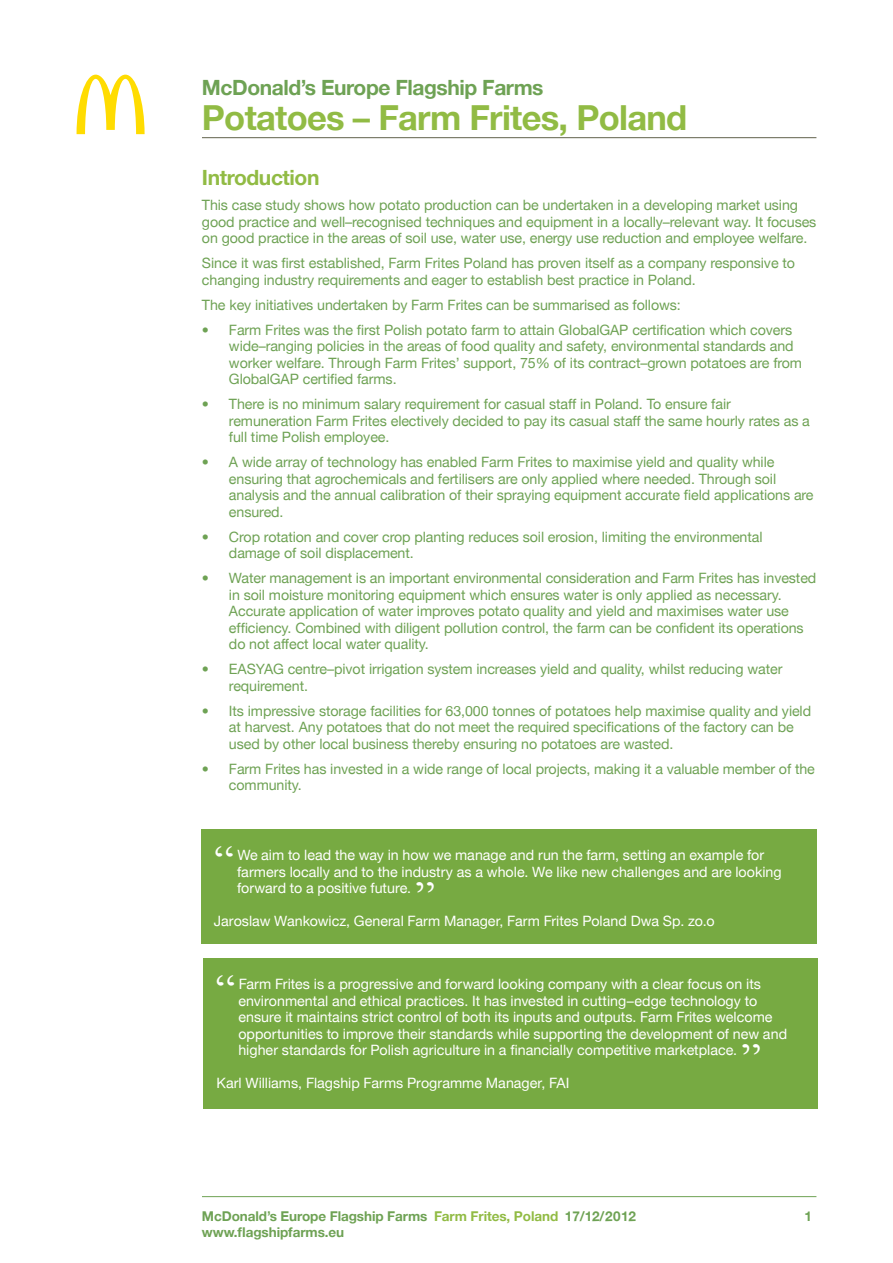
<style>
.page{position:relative;width:893px;height:1263px;background:#fff}
.page>*{position:absolute;margin:0;border:0;box-sizing:border-box;transform-origin:0 0}
.R__main_body{font:45px "Times New Roman";color:#fff}
.t1{font:700 34.5px "Helvetica Neue";letter-spacing:-.02em;color:#91bb44}
.t2{font:700 21px "Helvetica Neue";letter-spacing:-.02em;color:#6ea254}
.t3{font:700 21px "Helvetica Neue";letter-spacing:-.02em;color:#91bb44}
.larger_intro{font:14.25px/16.5px "Helvetica Neue";letter-spacing:-.005em;color:#6ea254}
.R__main_body-2{font:14.25px/16.5px "Helvetica Neue";color:#fff}
.t4{font:700 13.5px "Helvetica Neue";letter-spacing:-.005em;color:#6ea254}
.s1{color:#91bb44}
</style>
<div class="page">
<hr style="left:202px;top:1196px;width:614px;height:1px;background:#6ea254">
<svg style="left:77px;top:75px;width:68px;height:59px"></svg>
<hr style="left:202px;top:137px;width:614px;height:1px;background:#60614b">
<div style="left:202px;top:829px;width:615px;height:115px;background:#77aa42"></div>
<div style="left:203px;top:958px;width:614px;height:150px;background:#77aa42"></div>
<p class="t2" style="left:202px;top:75px;width:343px">McDonald’s Europe Flagship Farms</p>
<p class="t1" style="left:202px;top:96px;width:487px">Potatoes – Farm Frites, Poland</p>
<p class="t3" style="left:202px;top:165px;width:119px">Introduction</p>
<p class="larger_intro" style="left:202px;top:197px;width:616px">This case study shows how potato production can be undertaken in a developing market using good practice and well–recognised techniques and equipment in a locally–relevant way. It focuses on good practice in the areas of soil use, water use, energy use reduction and employee welfare.</p>
<p class="larger_intro" style="left:202px;top:255px;width:595px">Since it was first established, Farm Frites Poland has proven itself as a company responsive to changing industry requirements and eager to establish best practice in Poland.</p>
<p class="larger_intro" style="left:202px;top:296px;width:480px">The key initiatives undertaken by Farm Frites can be summarised as follows:</p>
<p class="larger_intro" style="left:229px;top:321px;width:575px;text-indent:-27px">• Farm Frites was the first Polish potato farm to attain GlobalGAP certification which covers wide–ranging policies in the areas of food quality and safety, environmental standards and worker welfare. Through Farm Frites’ support, 75% of its contract–grown potatoes are from GlobalGAP certified farms.</p>
<p class="larger_intro" style="left:229px;top:396px;width:582px;text-indent:-27px">• There is no minimum salary requirement for casual staff in Poland. To ensure fair remuneration Farm Frites electively decided to pay its casual staff the same hourly rates as a full time Polish employee.</p>
<p class="larger_intro" style="left:229px;top:454px;width:586px;text-indent:-27px">• A wide array of technology has enabled Farm Frites to maximise yield and quality while ensuring that agrochemicals and fertilisers are only applied where needed. Through soil analysis and the annual calibration of their spraying equipment accurate field applications are ensured.</p>
<p class="larger_intro" style="left:229px;top:528px;width:535px;text-indent:-27px">• Crop rotation and cover crop planting reduces soil erosion, limiting the environmental damage of soil displacement.</p>
<p class="larger_intro" style="left:229px;top:570px;width:589px;text-indent:-27px">• Water management is an important environmental consideration and Farm Frites has invested in soil moisture monitoring equipment which ensures water is only applied as necessary.<br>Accurate application of water improves potato quality and yield and maximises water use efficiency. Combined with diligent pollution control, the farm can be confident its operations do not affect local water quality.</p>
<p class="larger_intro" style="left:229px;top:661px;width:555px;text-indent:-27px">• EASYAG centre–pivot irrigation system increases yield and quality, whilst reducing water requirement.</p>
<p class="larger_intro" style="left:229px;top:702px;width:584px;text-indent:-27px">• Its impressive storage facilities for 63,000 tonnes of potatoes help maximise quality and yield at harvest. Any potatoes that do not meet the required specifications of the factory can be used by other local business thereby ensuring no potatoes are wasted.</p>
<p class="larger_intro" style="left:229px;top:760px;width:587px;text-indent:-27px">• Farm Frites has invested in a wide range of local projects, making it a valuable member of the community.</p>
<p class="R__main_body" style="left:214px;top:832px;width:21px">“</p>
<p class="R__main_body-2" style="left:237px;top:847px;width:546px">We aim to lead the way in how we manage and run the farm, setting an example for farmers locally and to the industry as a whole. We like new challenges and are looking forward to a positive future.</p>
<p class="R__main_body" style="left:415px;top:868px;width:21px">”</p>
<p class="R__main_body-2" style="left:214px;top:913px;width:502px">Jaroslaw Wankowicz, General Farm Manager, Farm Frites Poland Dwa Sp. zo.o</p>
<p class="R__main_body" style="left:216px;top:960px;width:21px">“</p>
<p class="R__main_body-2" style="left:238px;top:976px;width:550px">Farm Frites is a progressive and forward looking company with a clear focus on its environmental and ethical practices. It has invested in cutting–edge technology to ensure it maintains strict control of both its inputs and outputs. Farm Frites welcome opportunities to improve their standards while supporting the development of new and higher standards for Polish agriculture in a financially competitive marketplace.</p>
<p class="R__main_body" style="left:741px;top:1029px;width:21px">”</p>
<p class="R__main_body-2" style="left:216px;top:1075px;width:355px">Karl Williams, Flagship Farms Programme Manager, FAI</p>
<p class="t4" style="left:202px;top:1208px;width:436px">McDonald’s Europe Flagship Farms <span class="s1">Farm Frites, Poland</span> 17/12/2012</p>
<p class="t4" style="left:804px;top:1208px;width:9px">1</p>
<p class="t4" style="left:202px;top:1224px;width:144px">www.flagshipfarms.eu</p>
</div>
